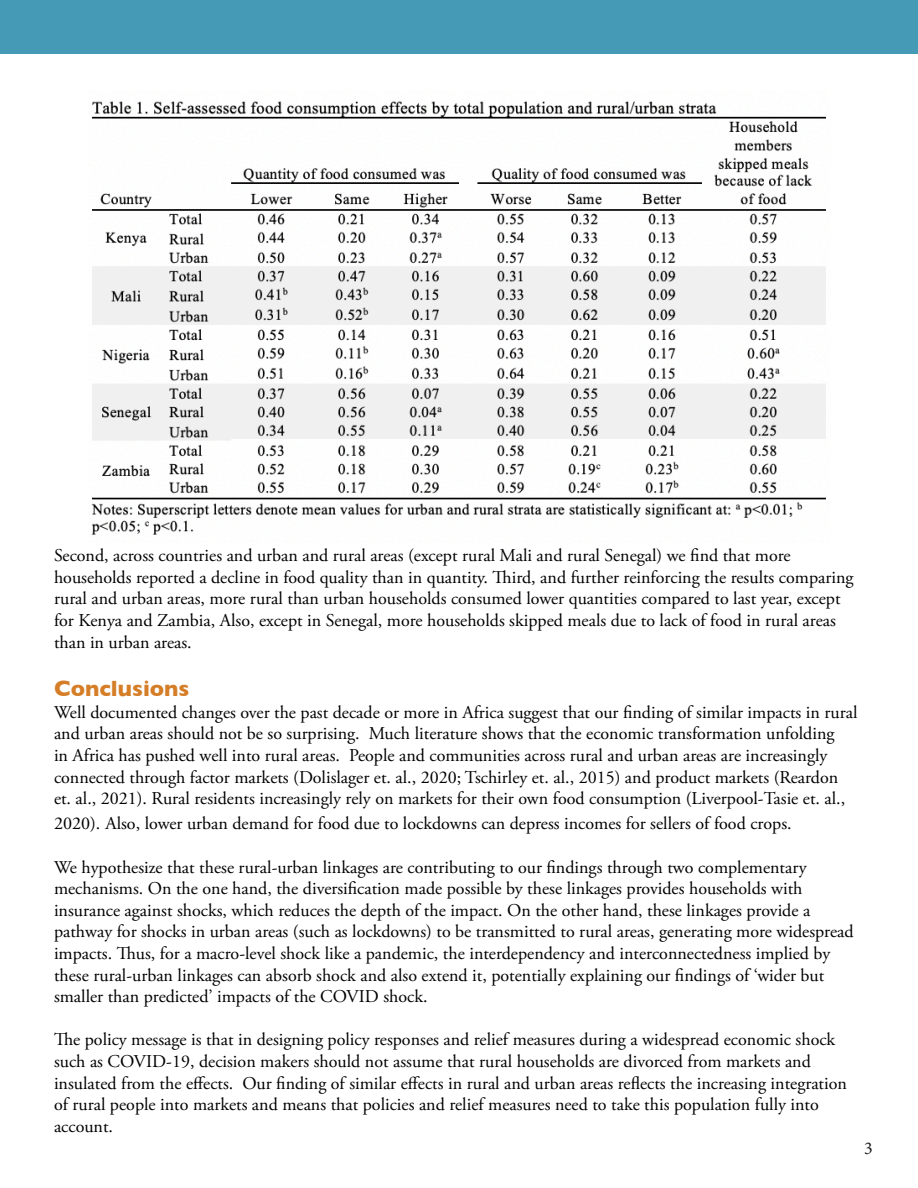
<style>
.page{position:relative;width:918px;height:1188px;background:#fff}
.page>*{position:absolute;margin:0;border:0;box-sizing:border-box;transform-origin:0 0}
.t1{font:700 22.5px "Gill Sans";color:#d57e27}
.t2{font:18px/21.6px "Adobe Garamond Pro";color:#000}
.t3{font:18px "Minion Pro";color:#231f20}
</style>
<div class="page">
<div style="left:0;top:0;width:918px;height:54px;background:#459ab5"></div>
<img style="left:91px;top:101px;width:735px;height:434px">
<p class="t2" style="left:54px;top:545px;width:801px">Second, across countries and urban and rural areas (except rural Mali and rural Senegal) we find that more households reported a decline in food quality than in quantity. Third, and further reinforcing the results comparing rural and urban areas, more rural than urban households consumed lower quantities compared to last year, except for Kenya and Zambia, Also, except in Senegal, more households skipped meals due to lack of food in rural areas than in urban areas.</p>
<p class="t1" style="left:54px;top:671px;width:137px">Conclusions</p>
<p class="t2" style="left:54px;top:702px;width:805px">Well documented changes over the past decade or more in Africa suggest that our finding of similar impacts in rural and urban areas should not be so surprising. Much literature shows that the economic transformation unfolding<br>in Africa has pushed well into rural areas. People and communities across rural and urban areas are increasingly connected through factor markets (Dolislager et. al., 2020; Tschirley et. al., 2015) and product markets (Reardon et. al., 2021). Rural residents increasingly rely on markets for their own food consumption (Liverpool-Tasie et. al.,</p>
<p class="t2" style="left:54px;top:814px;width:739px">2020). Also, lower urban demand for food due to lockdowns can depress incomes for sellers of food crops.</p>
<p class="t2" style="left:54px;top:857px;width:801px">We hypothesize that these rural-urban linkages are contributing to our findings through two complementary mechanisms. On the one hand, the diversification made possible by these linkages provides households with insurance against shocks, which reduces the depth of the impact. On the other hand, these linkages provide a pathway for shocks in urban areas (such as lockdowns) to be transmitted to rural areas, generating more widespread impacts. Thus, for a macro-level shock like a pandemic, the interdependency and interconnectedness implied by these rural-urban linkages can absorb shock and also extend it, potentially explaining our findings of ‘wider but smaller than predicted’ impacts of the COVID shock.</p>
<p class="t2" style="left:54px;top:1030px;width:794px">The policy message is that in designing policy responses and relief measures during a widespread economic shock such as COVID-19, decision makers should not assume that rural households are divorced from markets and insulated from the effects. Our finding of similar effects in rural and urban areas reflects the increasing integration of rural people into markets and means that policies and relief measures need to take this population fully into account.</p>
<p class="t3" style="left:864px;top:1136px;width:10px">3</p>
</div>
